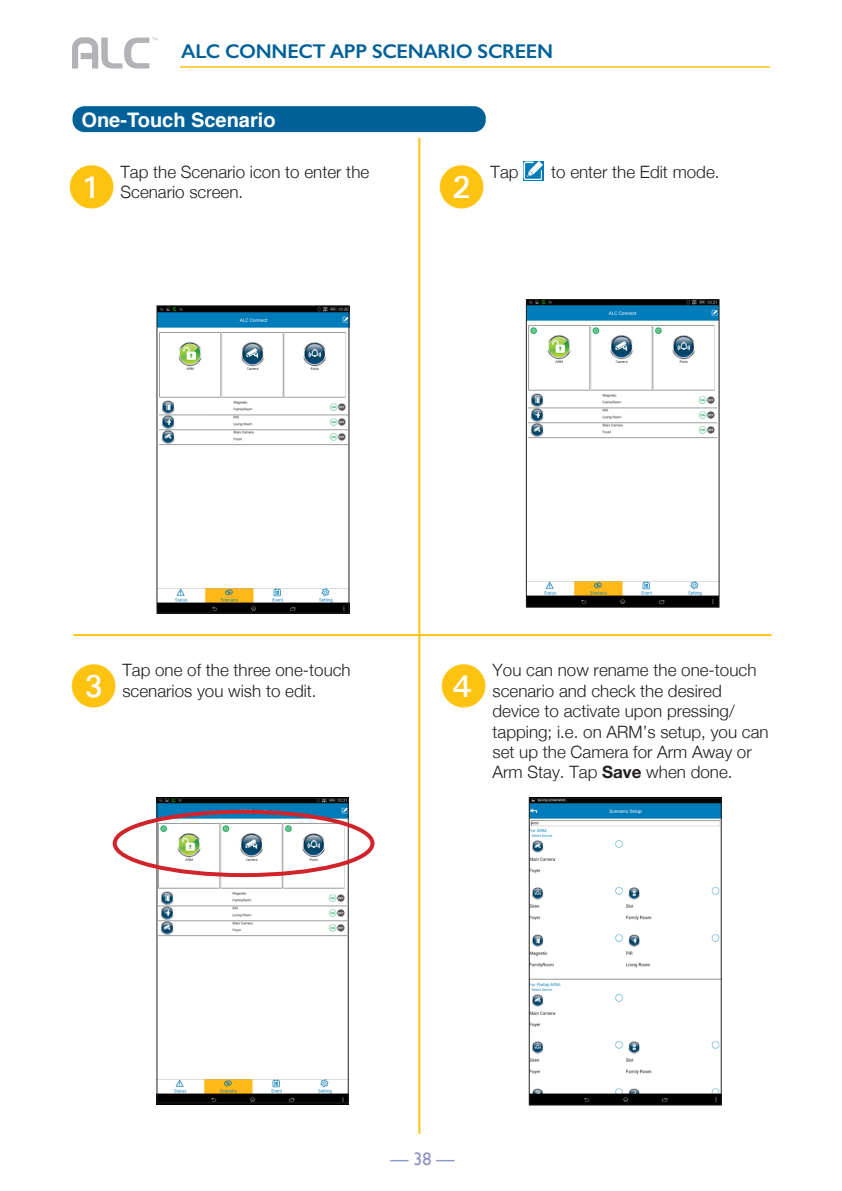
<style>
.page{position:relative;width:842px;height:1191px;background:#fff}
.page>*{position:absolute;margin:0;border:0;box-sizing:border-box;transform-origin:0 0}
.t1{font:44.6px "Deco Numbers LH Circle";color:#fec210}
.boxed_subhead{font:600 20px "Gill Sans";letter-spacing:-.015em;color:#006198}
.t2{font:700 20px "Helvetica";color:#fff}
.t3{font:18px "Gill Sans";color:#8e95c3}
.t4{font:300 17px/20.4px "Helvetica Neue LT Std";color:#231f20}
.s1{font-weight:700}
</style>
<div class="page">
<hr style="left:180px;top:66px;width:590px;height:2px;background:#fec210">
<svg style="left:72px;top:37px;width:86px;height:32px"></svg>
<div style="left:73px;top:106px;width:413px;height:26px;background:#006198;border-radius:12px"></div>
<img style="left:523px;top:162px;width:20px;height:19px">
<img style="left:528px;top:301px;width:189px;height:305px">
<img style="left:156px;top:797px;width:192px;height:307px">
<img style="left:529px;top:797px;width:192px;height:306px">
<img style="left:158px;top:307px;width:189px;height:304px">
<hr style="left:73px;top:634px;width:698px;height:2px;background:#fec213">
<hr style="left:418px;top:138px;width:2px;height:497px;background:#fec213">
<hr style="left:418px;top:636px;width:2px;height:498px;background:#fec213">
<div style="left:156px;top:305px;width:193px;height:308px;border:1px solid #231f20"></div>
<div style="left:526px;top:299px;width:193px;height:309px;border:1px solid #231f20"></div>
<div style="left:156px;top:798px;width:193px;height:305px;border:1px solid #231f20"></div>
<div style="left:529px;top:798px;width:193px;height:307px;border:1px solid #231f20"></div>
<div style="left:113px;top:809px;width:261px;height:68px;border:4px solid #d1232a;border-radius:50%"></div>
<p class="boxed_subhead" style="left:181px;top:39px;width:373px">ALC CONNECT APP SCENARIO SCREEN</p>
<p class="t2" style="left:82px;top:103px;width:196px">One-Touch Scenario</p>
<p class="t1" style="left:70px;top:165px;width:46px">U</p>
<p class="t4" style="left:120px;top:161px;width:250px">Tap the Scenario icon to enter the</p>
<p class="t1" style="left:440px;top:165px;width:46px">V</p>
<p class="t4" style="left:491px;top:161px;width:30px">Tap</p>
<p class="t4" style="left:551px;top:161px;width:170px">to enter the Edit mode.</p>
<p class="t4" style="left:120px;top:182px;width:124px">Scenario screen.</p>
<p class="t1" style="left:71px;top:664px;width:46px">W</p>
<p class="t4" style="left:122px;top:660px;width:230px">Tap one of the three one-touch scenarios you wish to edit.</p>
<p class="t1" style="left:442px;top:664px;width:46px">X</p>
<p class="t4" style="left:492px;top:660px;width:278px">You can now rename the one-touch scenario and check the desired device to activate upon pressing/ tapping; i.e. on ARM’s setup, you can set up the Camera for Arm Away or<br>Arm Stay. Tap <span class="s1">Save</span> when done.</p>
<p class="t3" style="left:390px;top:1148px;width:66px">— 38 —</p>
</div>
